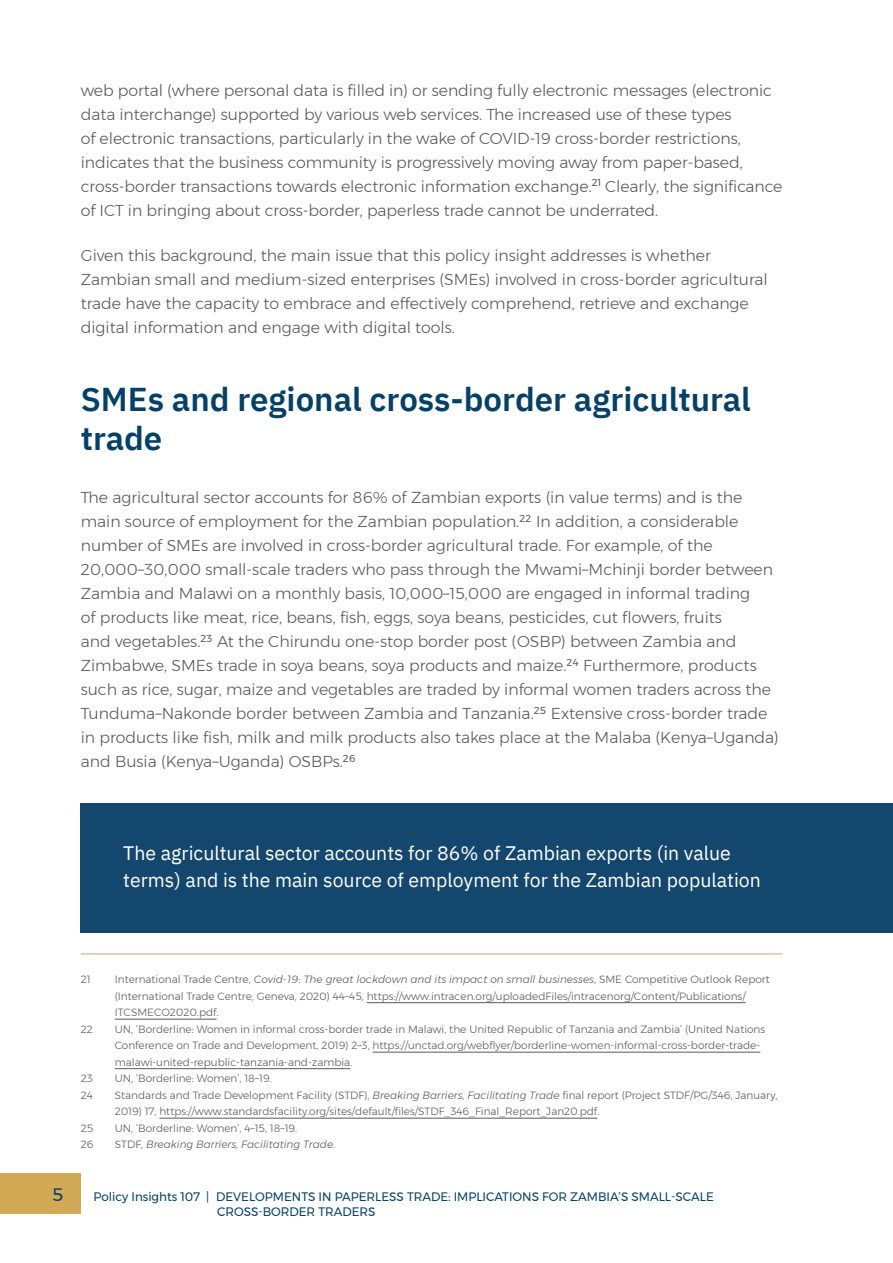
<style>
.page{position:relative;width:893px;height:1263px;background:#fff}
.page>*{position:absolute;margin:0;border:0;box-sizing:border-box;transform-origin:0 0}
.t1{font:600 33px/39px "IBM Plex Sans";color:#034169}
.t2{font:19.5px/27px "IBM Plex Sans";color:#fff}
.t3{font:18px "Montserrat";color:#034169}
.t4{font:300 15.75px/24px "Montserrat";color:#58595b}
.t5{font:12.3px/14.7px "Montserrat";color:#034169}
.t6{font:300 10.5px/16.5px "Montserrat";color:#58595b}
.t7{font:italic 300 10.5px "Montserrat";color:#58595b}
.s1{font-style:italic}
.s2{font-style:normal}
</style>
<div class="page">
<div style="left:0;top:1172px;width:81px;height:41px;background:#d2aa56"></div>
<hr style="left:81px;top:953px;width:701px;height:1px;background:#d2aa56">
<hr style="left:367px;top:1002px;width:379px;height:1px;background:#58595b">
<hr style="left:115px;top:1019px;width:102px;height:1px;background:#58595b">
<hr style="left:373px;top:1052px;width:387px;height:1px;background:#58595b">
<hr style="left:115px;top:1068px;width:235px;height:1px;background:#58595b">
<hr style="left:159px;top:1118px;width:438px;height:1px;background:#58595b">
<div style="left:81px;top:803px;width:812px;height:129px;background:#14476e"></div>
<p class="t4" style="left:81px;top:78px;width:703px">web portal (where personal data is filled in) or sending fully electronic messages (electronic data interchange) supported by various web services. The increased use of these types<br>of electronic transactions, particularly in the wake of COVID-19 cross-border restrictions, indicates that the business community is progressively moving away from paper-based, cross-border transactions towards electronic information exchange.<sup>21</sup> Clearly, the significance of ICT in bringing about cross-border, paperless trade cannot be underrated.</p>
<p class="t4" style="left:81px;top:243px;width:688px">Given this background, the main issue that this policy insight addresses is whether Zambian small and medium-sized enterprises (SMEs) involved in cross-border agricultural trade have the capacity to embrace and effectively comprehend, retrieve and exchange digital information and engage with digital tools.</p>
<h1 class="t1" style="left:81px;top:377px;width:672px">SMEs and regional cross-border agricultural trade</h1>
<p class="t4" style="left:81px;top:485px;width:700px">The agricultural sector accounts for 86% of Zambian exports (in value terms) and is the main source of employment for the Zambian population.<sup>22</sup> In addition, a considerable number of SMEs are involved in cross-border agricultural trade. For example, of the 20,000–30,000 small-scale traders who pass through the Mwami–Mchinji border between Zambia and Malawi on a monthly basis, 10,000–15,000 are engaged in informal trading<br>of products like meat, rice, beans, fish, eggs, soya beans, pesticides, cut flowers, fruits<br>and vegetables.<sup>23</sup> At the Chirundu one-stop border post (OSBP) between Zambia and Zimbabwe, SMEs trade in soya beans, soya products and maize.<sup>24</sup> Furthermore, products such as rice, sugar, maize and vegetables are traded by informal women traders across the Tunduma–Nakonde border between Zambia and Tanzania.<sup>25</sup> Extensive cross-border trade in products like fish, milk and milk products also takes place at the Malaba (Kenya–Uganda) and Busia (Kenya–Uganda) OSBPs.<sup>26</sup></p>
<p class="t2" style="left:123px;top:838px;width:639px">The agricultural sector accounts for 86% of Zambian exports (in value terms) and is the main source of employment for the Zambian population</p>
<p class="t6" style="left:81px;top:971px;width:11px">21</p>
<p class="t6" style="left:115px;top:971px;width:656px">International Trade Centre, <span class="s1">Covid-19: The great lockdown and its impact on small businesses</span>, SME Competitive Outlook Report (International Trade Centre, Geneva, 2020) 44–45, https://www.intracen.org/uploadedFiles/intracenorg/Content/Publications/<br>ITCSMECO2020.pdf.</p>
<p class="t6" style="left:81px;top:1020px;width:13px">22</p>
<p class="t6" style="left:115px;top:1020px;width:652px">UN, ‘Borderline: Women in informal cross-border trade in Malawi, the United Republic of Tanzania and Zambia’ (United Nations<br>Conference on Trade and Development, 2019) 2–3, https://unctad.org/webflyer/borderline-women-informal-cross-border-trade&shy;malawi-united-republic-tanzania-and-zambia.</p>
<p class="t6" style="left:81px;top:1070px;width:14px">23</p>
<p class="t6" style="left:115px;top:1070px;width:158px">UN, ‘Borderline: Women’, 18–19.</p>
<p class="t6" style="left:81px;top:1086px;width:14px">24</p>
<p class="t6" style="left:115px;top:1086px;width:664px">Standards and Trade Development Facility (STDF), <span class="s1">Breaking Barriers, Facilitating Trade</span> final report (Project STDF/PG/346, January,<br>2019) 17, https://www.standardsfacility.org/sites/default/files/STDF_346_Final_Report_Jan20.pdf.</p>
<p class="t6" style="left:81px;top:1119px;width:14px">25</p>
<p class="t6" style="left:115px;top:1119px;width:184px">UN, ‘Borderline: Women’, 4–15, 18–19.</p>
<p class="t6" style="left:81px;top:1136px;width:14px">26</p>
<p class="t7" style="left:115px;top:1136px;width:222px"><span class="s2">STDF,</span> Breaking Barriers, Facilitating Trade<span class="s2">.</span></p>
<p class="t3" style="left:52px;top:1181px;width:13px">5</p>
<p class="t5" style="left:217px;top:1189px;width:498px;text-indent:-124px">Policy Insights 107 | DEVELOPMENTS IN PAPERLESS TRADE: IMPLICATIONS FOR ZAMBIA’S SMALL-SCALE<br>CROSS-BORDER TRADERS</p>
</div>
